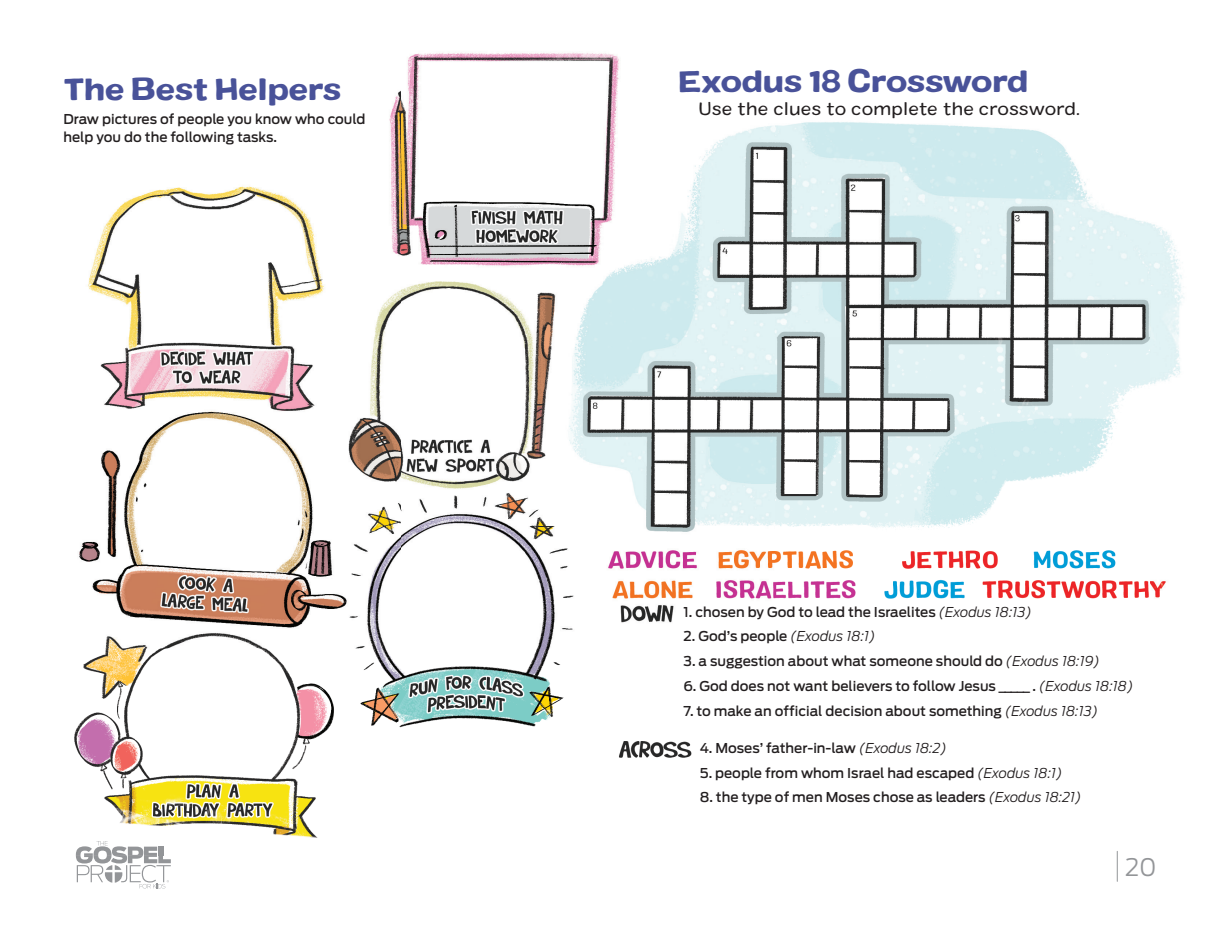
<style>
.page{position:relative;width:1229px;height:932px;background:#fff}
.page>*{position:absolute;margin:0;border:0;box-sizing:border-box;transform-origin:0 0}
.t1{font:30px "Colby Ex Bld";letter-spacing:-.025em;color:#495299}
.t2{font:300 24px "Antenna";color:#939598}
.t3{font:expanded 18px "Colby";letter-spacing:.01em;color:#231f20}
.t4{font:500 13.5px/18.8px "Antenna";color:#231f20}
.s1{font-weight:300;font-style:italic}
</style>
<div class="page">
<img style="left:80px;top:52px;width:1104px;height:803px">
<svg style="left:105px;top:865px;width:16px;height:17px"></svg>
<img style="left:77px;top:865px;width:12px;height:17px">
<img style="left:91px;top:865px;width:12px;height:17px">
<img style="left:121px;top:865px;width:6px;height:17px">
<img style="left:130px;top:864px;width:41px;height:18px">
<img style="left:76px;top:846px;width:67px;height:17px">
<svg style="left:144px;top:846px;width:27px;height:17px"></svg>
<svg style="left:96px;top:841px;width:12px;height:4px"></svg>
<svg style="left:139px;top:880px;width:30px;height:8px"></svg>
<hr style="left:1116px;top:851px;width:1px;height:30px;background:#939598">
<h1 class="t1" style="left:63px;top:70px;width:279px">The Best Helpers</h1>
<p class="t4" style="left:63px;top:109px;width:303px">Draw pictures of people you know who could help you do the following tasks.</p>
<h1 class="t1" style="left:678px;top:61px;width:352px">Exodus 18 Crossword</h1>
<h3 class="t3" style="left:698px;top:97px;width:383px">Use the clues to complete the crossword.</h3>
<p class="t4" style="left:683px;top:602px;width:350px">1. chosen by God to lead the Israelites <span class="s1">(Exodus 18:13)</span></p>
<p class="t4" style="left:683px;top:627px;width:193px">2. God’s people <span class="s1">(Exodus 18:1)</span></p>
<p class="t4" style="left:683px;top:652px;width:418px">3. a suggestion about what someone should do <span class="s1">(Exodus 18:19)</span></p>
<p class="t4" style="left:683px;top:676px;width:451px">6. God does not want believers to follow Jesus _____ . <span class="s1">(Exodus 18:18)</span></p>
<p class="t4" style="left:683px;top:701px;width:416px">7. to make an official decision about something <span class="s1">(Exodus 18:13)</span></p>
<p class="t4" style="left:700px;top:738px;width:248px">4. Moses’ father-in-law <span class="s1">(Exodus 18:2)</span></p>
<p class="t4" style="left:700px;top:763px;width:364px">5. people from whom Israel had escaped <span class="s1">(Exodus 18:1)</span></p>
<p class="t4" style="left:700px;top:788px;width:383px">8. the type of men Moses chose as leaders <span class="s1">(Exodus 18:21)</span></p>
<h2 class="t2" style="left:1125px;top:853px;width:33px">20</h2>
</div>
